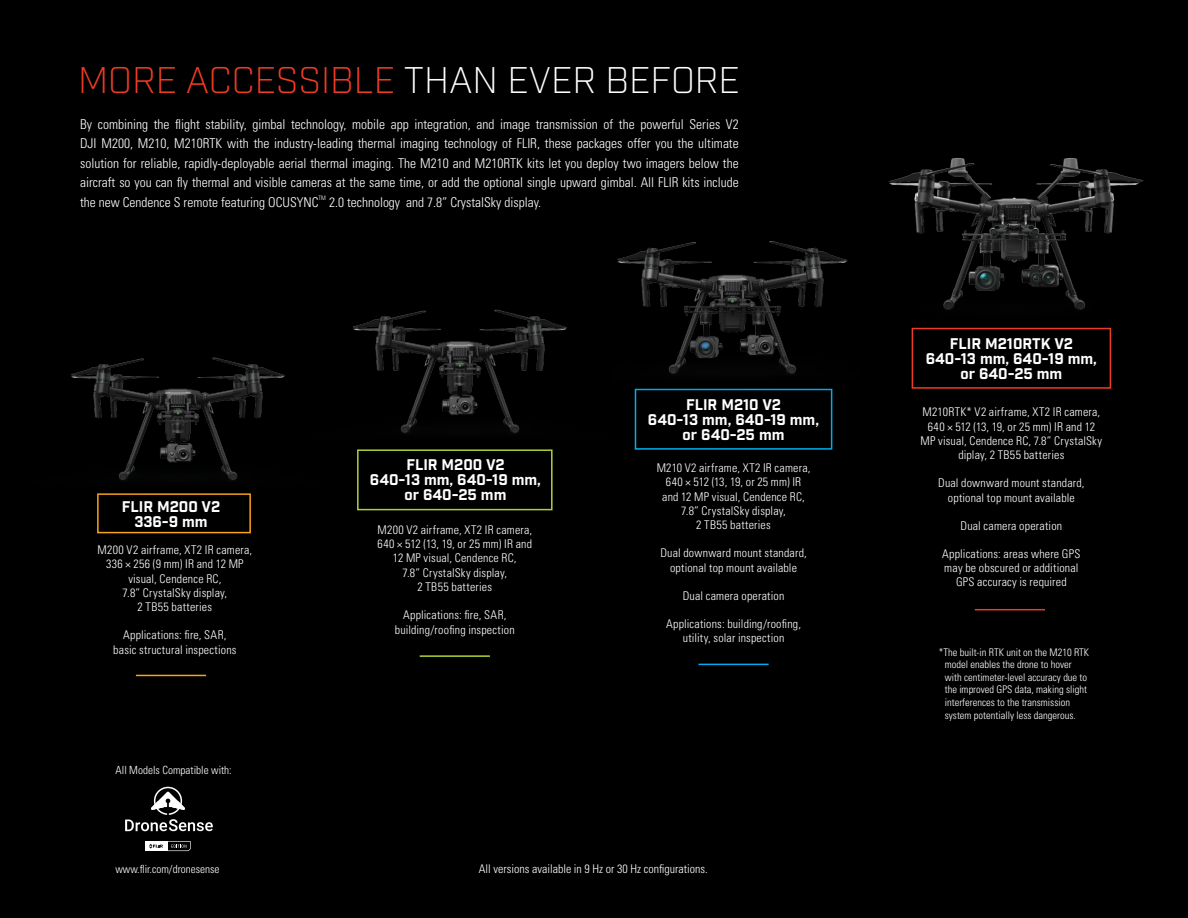
<style>
.page{position:relative;width:1188px;height:918px;background:#000001}
.page>*{position:absolute;margin:0;border:0;box-sizing:border-box;transform-origin:0 0}
.t1{font:300 36px "Industry";color:#ef3c24}
.configuration_type{font:700 15px/15px "Industry";color:#fff;text-align:center}
.t2{font:300 condensed 13.5px/19.5px "Univers LT Std";color:#fff;text-align:justify}
.Adjusted_bullet_poin{font:300 condensed 12px/14.4px "Univers LT Std";letter-spacing:.015em;color:#fff;text-align:center}
.table_columns{font:300 condensed 12px "Univers LT Std";color:#fff}
.table_columns-2{font:300 condensed 11.25px "Univers LT Std";color:#fff}
.t3{font:300 condensed 10.5px/12.6px "Univers LT Std";color:#fff}
.t4{font:300 condensed 6.15px "Univers LT Std";color:#fff}
.s1{color:#fff}
</style>
<div class="page">
<img style="left:889px;top:158px;width:255px;height:152px">
<div style="left:635px;top:389px;width:197px;height:61px;border:2px solid #00aeef"></div>
<hr style="left:698px;top:664px;width:71px;height:1px;background:#00aeef">
<div style="left:912px;top:328px;width:199px;height:61px;border:2px solid #ef3c24"></div>
<hr style="left:975px;top:609px;width:70px;height:1px;background:#ef3c24">
<img style="left:617px;top:241px;width:231px;height:151px">
<div style="left:357px;top:449px;width:196px;height:61px;border:2px solid #b0d136"></div>
<hr style="left:420px;top:655px;width:70px;height:2px;background:#b0d136">
<div style="left:97px;top:493px;width:154px;height:40px;border:2px solid #f9a21c"></div>
<hr style="left:136px;top:675px;width:70px;height:1px;background:#f9a21c">
<img style="left:71px;top:357px;width:214px;height:138px">
<img style="left:353px;top:309px;width:214px;height:125px">
<svg style="left:125px;top:787px;width:88px;height:44px"></svg>
<div style="left:145px;top:841px;width:22px;height:10px;background:#fff"></div>
<svg style="left:149px;top:841px;width:42px;height:10px"></svg>
<p class="t1" style="left:78px;top:58px;width:663px">MORE ACCESSIBLE <span class="s1">THAN EVER BEFORE</span></p>
<p class="t2" style="left:80px;top:114px;width:660px">By combining the flight stability, gimbal technology, mobile app integration, and image transmission of the powerful Series V2<br>DJI M200, M210, M210RTK with the industry-leading thermal imaging technology of FLIR, these packages offer you the ultimate solution for reliable, rapidly-deployable aerial thermal imaging. The M210 and M210RTK kits let you deploy two imagers below the aircraft so you can fly thermal and visible cameras at the same time, or add the optional single upward gimbal. All FLIR kits include the new Cendence S remote featuring OCUSYNC</p>
<p class="t4" style="left:319px;top:194px;width:9px">TM</p>
<p class="t2" style="left:329px;top:192px;width:214px">2.0 technology and 7.8” CrystalSky display.</p>
<p class="configuration_type" style="left:122px;top:500px;width:100px">FLIR M200 V2<br>336-9 mm</p>
<p class="Adjusted_bullet_poin" style="left:98px;top:542px;width:156px">M200 V2 airframe, XT2 IR camera,<br>336 × 256 (9 mm) IR and 12 MP visual, Cendence RC,<br>7.8” CrystalSky display,<br>2 TB55 batteries</p>
<p class="Adjusted_bullet_poin" style="left:113px;top:628px;width:125px">Applications: fire, SAR, basic structural inspections</p>
<p class="table_columns-2" style="left:116px;top:764px;width:118px">All Models Compatible with:</p>
<p class="configuration_type" style="left:370px;top:457px;width:173px">FLIR M200 V2<br>640-13 mm, 640-19 mm, or 640-25 mm</p>
<p class="Adjusted_bullet_poin" style="left:377px;top:522px;width:156px">M200 V2 airframe, XT2 IR camera,<br>640 × 512 (13, 19, or 25 mm) IR and<br>12 MP visual, Cendence RC,<br>7.8” CrystalSky display,<br>2 TB55 batteries</p>
<p class="Adjusted_bullet_poin" style="left:395px;top:608px;width:121px">Applications: fire, SAR, building/roofing inspection</p>
<p class="configuration_type" style="left:648px;top:398px;width:173px">FLIR M210 V2<br>640-13 mm, 640-19 mm, or 640-25 mm</p>
<p class="Adjusted_bullet_poin" style="left:657px;top:460px;width:155px">M210 V2 airframe, XT2 IR camera,<br>640 × 512 (13, 19, or 25 mm) IR and 12 MP visual, Cendence RC,<br>7.8” CrystalSky display,<br>2 TB55 batteries</p>
<p class="Adjusted_bullet_poin" style="left:660px;top:546px;width:148px">Dual downward mount standard, optional top mount available</p>
<p class="Adjusted_bullet_poin" style="left:683px;top:588px;width:103px">Dual camera operation</p>
<p class="Adjusted_bullet_poin" style="left:666px;top:616px;width:136px">Applications: building/roofing, utility, solar inspection</p>
<p class="table_columns-2" style="left:115px;top:862px;width:106px">www.flir.com/dronesense</p>
<p class="table_columns" style="left:479px;top:861px;width:231px">All versions available in 9 Hz or 30 Hz configurations.</p>
<p class="configuration_type" style="left:926px;top:337px;width:173px">FLIR M210RTK V2<br>640-13 mm, 640-19 mm, or 640-25 mm</p>
<p class="Adjusted_bullet_poin" style="left:921px;top:405px;width:183px">M210RTK* V2 airframe, XT2 IR camera, 640 × 512 (13, 19, or 25 mm) IR and 12<br>MP visual, Cendence RC, 7.8” CrystalSky diplay, 2 TB55 batteries</p>
<p class="Adjusted_bullet_poin" style="left:938px;top:476px;width:148px">Dual downward mount standard, optional top mount available</p>
<p class="Adjusted_bullet_poin" style="left:961px;top:518px;width:103px">Dual camera operation</p>
<p class="Adjusted_bullet_poin" style="left:942px;top:546px;width:140px">Applications: areas where GPS may be obscured or additional<br>GPS accuracy is required</p>
<p class="t3" style="left:945px;top:646px;width:146px;text-indent:-6px">*The built-in RTK unit on the M210 RTK model enables the drone to hover with centimeter-level accuracy due to the improved GPS data, making slight interferences to the transmission system potentially less dangerous.</p>
</div>
